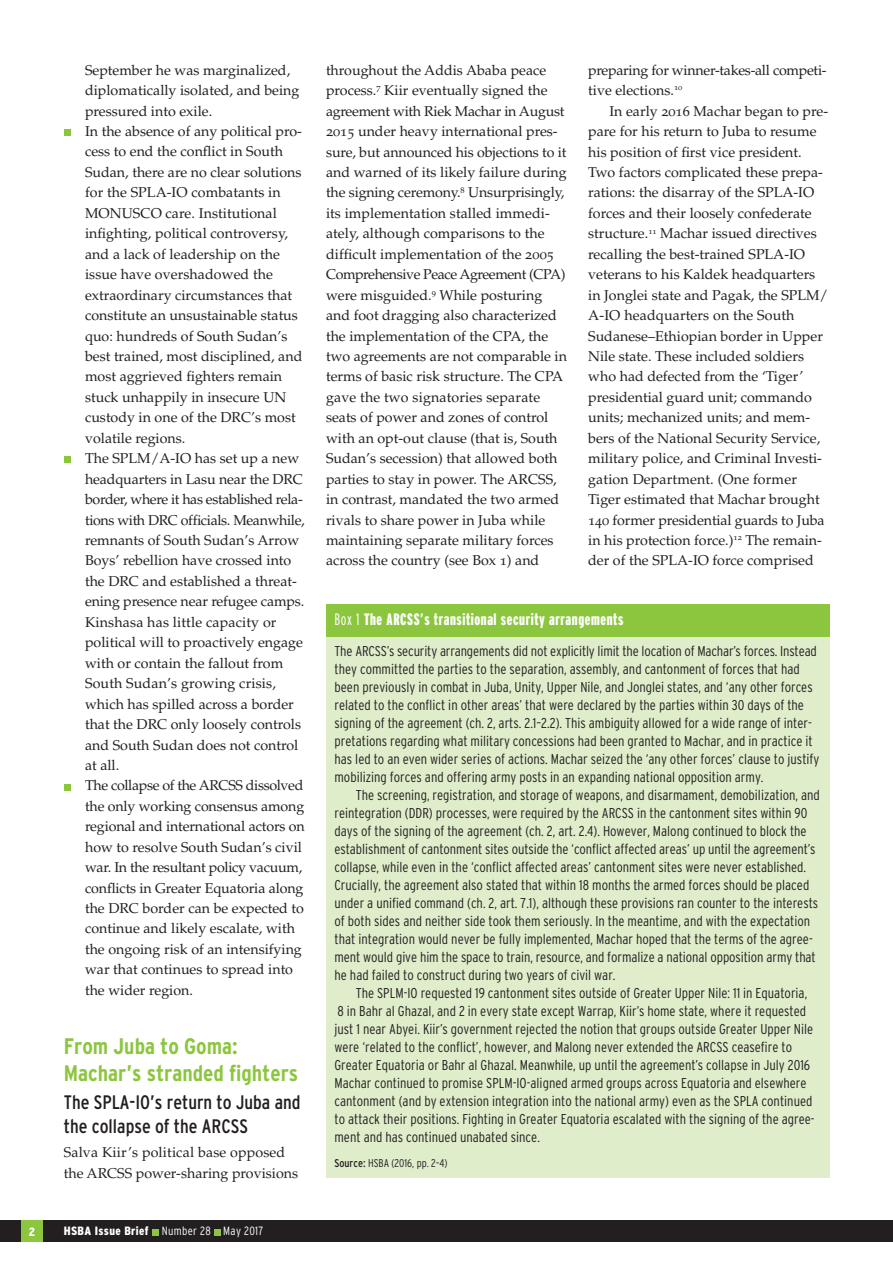
<style>
.page{position:relative;width:893px;height:1263px;background:#fff}
.page>*{position:absolute;margin:0;border:0;box-sizing:border-box;transform-origin:0 0}
.t1{font:700 condensed 22.5px/27px "Interstate";color:#8bc63e}
.t2{font:condensed 19.5px/24px "Interstate";color:#231f20}
.t3{font:900 extra-condensed 16.5px "Interstate";letter-spacing:.035em;color:#fff}
.t4{font:14.25px/20.4px "Palatino";color:#231f20}
.t5{font:300 condensed 14.25px/18px "Interstate";color:#231f20}
.t6{font:14.25px/20.4px "Palatino";letter-spacing:-.02em;color:#231f20}
.t7{font:300 condensed 12px "Interstate";letter-spacing:.025em;color:#fff}
.t8{font:900 condensed 12px "Interstate";color:#fff}
.t9{font:300 condensed 11.25px "Interstate";color:#231f20}
.s1{font-weight:900}
.s2{font-family:"Palatino SC"}
.s3{font-weight:300}
.s4{font-weight:400}
</style>
<div class="page">
<div style="left:0;top:1220px;width:893px;height:22px;background:#231f20"></div>
<svg style="left:152px;top:1229px;width:6px;height:6px"></svg>
<svg style="left:214px;top:1229px;width:6px;height:6px"></svg>
<div style="left:21px;top:1220px;width:22px;height:22px;background:#8bc63e"></div>
<div style="left:64px;top:129px;width:7px;height:7px;background:#8bc63e"></div>
<div style="left:64px;top:456px;width:7px;height:7px;background:#8bc63e"></div>
<div style="left:64px;top:783px;width:7px;height:7px;background:#8bc63e"></div>
<div style="left:326px;top:609px;width:503px;height:569px;background:#dfedcb"></div>
<div style="left:326px;top:605px;width:503px;height:32px;background:#8bc63e"></div>
<p class="t4" style="left:85px;top:60px;width:221px">September he was marginalized, diplomatically isolated, and being pressured into exile.<br>In the absence of any political pro&shy;cess to end the conflict in South<br>Sudan, there are no clear solutions for the SPLA-IO combatants in<br>MONUSCO care. Institutional infighting, political controversy, and a lack of leadership on the issue have overshadowed the extraordinary circumstances that constitute an unsustainable status quo: hundreds of South Sudan’s best trained, most disciplined, and most aggrieved fighters remain stuck unhappily in insecure UN custody in one of the DRC’s most volatile regions.<br>The SPLM/A-IO has set up a new headquarters in Lasu near the DRC border, where it has established rela&shy;tions with DRC officials. Meanwhile, remnants of South Sudan’s Arrow<br>Boys’ rebellion have crossed into the DRC and established a threat&shy;ening presence near refugee camps.<br>Kinshasa has little capacity or political will to proactively engage with or contain the fallout from<br>South Sudan’s growing crisis, which has spilled across a border that the DRC only loosely controls and South Sudan does not control at all.<br>The collapse of the ARCSS dissolved the only working consensus among regional and international actors on how to resolve South Sudan’s civil war. In the resultant policy vacuum, conflicts in Greater Equatoria along the DRC border can be expected to continue and likely escalate, with the ongoing risk of an intensifying war that continues to spread into the wider region.</p>
<h1 class="t1" style="left:64px;top:1032px;width:236px">From Juba to Goma:<br>Machar’s stranded fighters</h1>
<h2 class="t2" style="left:64px;top:1090px;width:238px">The SPLA-IO’s return to Juba and the collapse of the ARCSS</h2>
<p class="t4" style="left:64px;top:1143px;width:236px">Salva Kiir’s political base opposed the ARCSS power-sharing provisions</p>
<p class="t8" style="left:29px;top:1225px;width:8px">2</p>
<p class="t7" style="left:64px;top:1224px;width:201px"><span class="s1">HSBA Issue Brief</span> Number 28 May 2017</p>
<p class="t4" style="left:326px;top:60px;width:242px">throughout the Addis Ababa peace process.<sup>7</sup> Kiir eventually signed the agreement with Riek Machar in August <span class="s2">2015</span> under heavy international pres&shy;sure, but announced his objections to it and warned of its likely failure during the signing ceremony.<sup>8</sup> Unsurprisingly, its implementation stalled immedi&shy;ately, although comparisons to the difficult implementation of the <span class="s2">2005<br></span>Comprehensive Peace Agreement (CPA) were misguided.<sup>9</sup> While posturing and foot dragging also characterized the implementation of the CPA, the two agreements are not comparable in terms of basic risk structure. The CPA gave the two signatories separate seats of power and zones of control with an opt-out clause (that is, South Sudan’s secession) that allowed both parties to stay in power. The ARCSS, in contrast, mandated the two armed rivals to share power in Juba while maintaining separate military forces across the country (see Box <span class="s2">1</span>) and</p>
<p class="t6" style="left:588px;top:60px;width:240px">preparing for winner-takes-all competi&shy;tive elections.<sup>10</sup></p>
<p class="t4" style="left:588px;top:101px;width:242px;text-indent:21px">In early <span class="s2">2016</span> Machar began to pre&shy;pare for his return to Juba to resume his position of first vice president.<br>Two factors complicated these prepa&shy;rations: the disarray of the SPLA-IO forces and their loosely confederate structure.<sup>11</sup> Machar issued directives recalling the best-trained SPLA-IO veterans to his Kaldek headquarters in Jonglei state and Pagak, the SPLM/ A-IO headquarters on the South Sudanese–Ethiopian border in Upper Nile state. These included soldiers who had defected from the ‘Tiger’ presidential guard unit; commando units; mechanized units; and mem&shy;bers of the National Security Service, military police, and Criminal Investi&shy;gation Department. (One former Tiger estimated that Machar brought <span class="s2">140</span> former presidential guards to Juba in his protection force.)<sup>12</sup> The remain&shy;der of the SPLA-IO force comprised</p>
<p class="t3" style="left:334px;top:610px;width:290px"><span class="s3">Box 1</span> The ARCSS’s transitional security arrangements</p>
<p class="t5" style="left:334px;top:642px;width:486px">The ARCSS’s security arrangements did not explicitly limit the location of Machar’s forces. Instead they committed the parties to the separation, assembly, and cantonment of forces that had been previously in combat in Juba, Unity, Upper Nile, and Jonglei states, and ‘any other forces related to the conflict in other areas’ that were declared by the parties within 30 days of the signing of the agreement (ch. 2, arts. 2.1–2.2). This ambiguity allowed for a wide range of inter&shy;pretations regarding what military concessions had been granted to Machar, and in practice it has led to an even wider series of actions. Machar seized the ‘any other forces’ clause to justify mobilizing forces and offering army posts in an expanding national opposition army.</p>
<p class="t5" style="left:334px;top:786px;width:487px;text-indent:21px">The screening, registration, and storage of weapons, and disarmament, demobilization, and reintegration (DDR) processes, were required by the ARCSS in the cantonment sites within 90 days of the signing of the agreement (ch. 2, art. 2.4). However, Malong continued to block the establishment of cantonment sites outside the ‘conflict affected areas’ up until the agreement’s collapse, while even in the ‘conflict affected areas’ cantonment sites were never established.<br>Crucially, the agreement also stated that within 18 months the armed forces should be placed under a unified command (ch. 2, art. 7.1), although these provisions ran counter to the interests of both sides and neither side took them seriously. In the meantime, and with the expectation that integration would never be fully implemented, Machar hoped that the terms of the agree&shy;ment would give him the space to train, resource, and formalize a national opposition army that he had failed to construct during two years of civil war.</p>
<p class="t5" style="left:334px;top:984px;width:482px;text-indent:21px">The SPLM-IO requested 19 cantonment sites outside of Greater Upper Nile: 11 in Equatoria, 8 in Bahr al Ghazal, and 2 in every state except Warrap, Kiir’s home state, where it requested just 1 near Abyei. Kiir’s government rejected the notion that groups outside Greater Upper Nile were ‘related to the conflict’, however, and Malong never extended the ARCSS ceasefire to Greater Equatoria or Bahr al Ghazal. Meanwhile, up until the agreement’s collapse in July 2016<br>Machar continued to promise SPLM-IO-aligned armed groups across Equatoria and elsewhere cantonment (and by extension integration into the national army) even as the SPLA continued to attack their positions. Fighting in Greater Equatoria escalated with the signing of the agree&shy;ment and has continued unabated since.</p>
<p class="t9" style="left:334px;top:1157px;width:115px"><span class="s4">Source:</span> HSBA (2016, pp. 2–4)</p>
</div>
